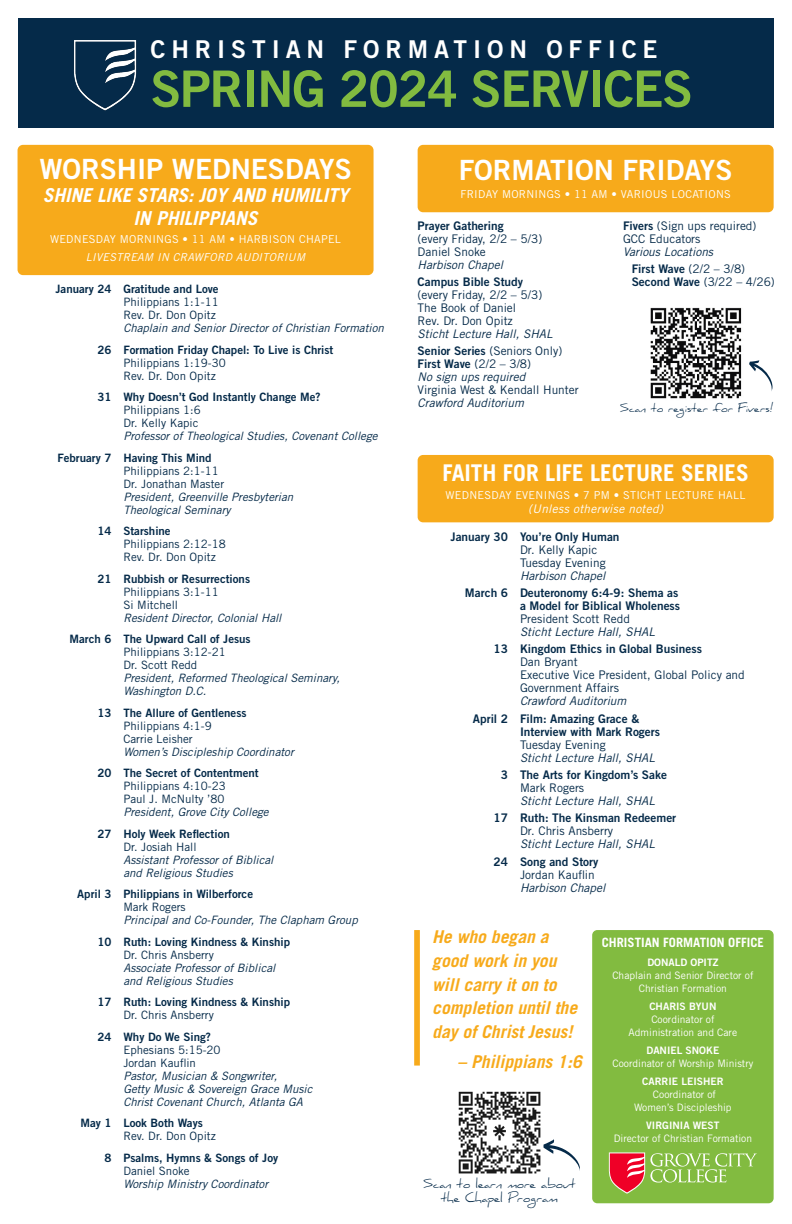
<style>
.page{position:relative;width:792px;height:1224px;background:#fff}
.page>*{position:absolute;margin:0;border:0;box-sizing:border-box;transform-origin:0 0}
.t1{font:50.3px "Trade Gothic LT Std Bd 2";letter-spacing:-.025em;color:#82bb40}
.t2{font:27.9px "Trade Gothic LT Std Bd 2";color:#fff}
.t3{font:24.5px "Trade Gothic LT Std Bd 2";letter-spacing:.24em;color:#fff}
.t4{font:700 23.1px "Trade Gothic LT Std";color:#fff}
.t5{font:italic 700 19.2px/23.1px "Trade Gothic LT Std";color:#fff;text-align:center}
.t6{font:italic 700 17.6px/23.9px "Trade Gothic LT Std";color:#f7aa1b}
.t7{font:700 12.9px "Trade Gothic LT Std";color:#fff}
.t8{font:12px/14.4px "Daniel";color:#052a49;text-align:center}
.t9{font:11.9px/13px "Trade Gothic LT Std";color:#052a49}
.t10{font:11.9px/13px "Trade Gothic LT Std Bd 2";color:#052a49}
.t11{font:italic 11.9px "Trade Gothic LT Std";letter-spacing:.025em;color:#fff}
.t12{font:italic 11.5px/13px "Trade Gothic LT Std";color:#052a49}
.t13{font:11.5px/13px "Trade Gothic LT Std Bd 2";color:#052a49}
.t14{font:11.5px/13px "Trade Gothic LT Std";color:#052a49}
.t15{font:11.1px "Daniel";color:#052a49}
.t16{font:10.9px/18.2px "Trade Gothic LT Std";letter-spacing:.025em;color:#fff;text-align:center}
.t17{font:10.3px/13px "Trade Gothic LT Std";color:#fff;text-align:center}
.s1{font-style:italic}
.s2{font-family:"Trade Gothic LT Std Bd 2";font-style:normal}
.s3{font-style:normal}
.s4{font-family:"Trade Gothic LT Std"}
.s5{font-family:"Trade Gothic LT Std Bd 2"}
.s6{font-family:"Trade Gothic LT Std";font-style:italic}
</style>
<div class="page">
<div style="left:18px;top:18px;width:756px;height:109px;background:#052a49"></div>
<img style="left:73px;top:40px;width:64px;height:71px">
<div style="left:18px;top:145px;width:356px;height:130px;background:#f7aa1b;border-radius:5px"></div>
<div style="left:418px;top:145px;width:356px;height:67px;background:#f7aa1b;border-radius:5px"></div>
<div style="left:418px;top:455px;width:356px;height:67px;background:#f7aa1b;border-radius:5px"></div>
<div style="left:592px;top:930px;width:182px;height:273px;background:#82bb40;border-radius:5px"></div>
<img style="left:459px;top:1092px;width:81px;height:82px">
<svg style="left:543px;top:1139px;width:37px;height:32px"></svg>
<img style="left:650px;top:307px;width:92px;height:92px">
<svg style="left:749px;top:360px;width:24px;height:31px"></svg>
<div style="left:414px;top:930px;width:6px;height:136px;background:#f7aa1b"></div>
<svg style="left:609px;top:1152px;width:148px;height:42px"></svg>
<p class="t3" style="left:151px;top:34px;width:509px">CHRISTIAN FORMATION OFFICE</p>
<p class="t1" style="left:151px;top:58px;width:544px">SPRING 2024 SERVICES</p>
<p class="t2" style="left:39px;top:152px;width:314px">WORSHIP WEDNESDAYS</p>
<p class="t5" style="left:43px;top:184px;width:307px">SHINE LIKE STARS: JOY AND HUMILITY<br>IN PHILIPPIANS</p>
<p class="t16" style="left:50px;top:230px;width:293px">WEDNESDAY MORNINGS • 11 AM • HARBISON CHAPEL<br><span class="s1">LIVESTREAM IN CRAWFORD AUDITORIUM</span></p>
<p class="t12" style="left:123px;top:283px;width:262px;text-indent:-68px"><span class="s2">January 24 Gratitude and Love<br></span><span class="s3">Philippians 1:1-11<br>Rev. Dr. Don Opitz<br></span>Chaplain and Senior Director of Christian Formation</p>
<p class="t13" style="left:123px;top:343px;width:212px;text-indent:-26px">26 Formation Friday Chapel: To Live is Christ<br><span class="s4">Philippians 1:19-30<br>Rev. Dr. Don Opitz</span></p>
<p class="t12" style="left:123px;top:391px;width:256px;text-indent:-26px"><span class="s2">31 Why Doesn’t God Instantly Change Me?<br></span><span class="s3">Philippians 1:6<br>Dr. Kelly Kapic<br></span>Professor of Theological Studies, Covenant College</p>
<p class="t12" style="left:123px;top:451px;width:171px;text-indent:-66px"><span class="s2">February 7 Having This Mind<br></span><span class="s3">Philippians 2:1-11<br>Dr. Jonathan Master<br></span>President, Greenville Presbyterian<br>Theological Seminary</p>
<p class="t14" style="left:123px;top:525px;width:104px;text-indent:-26px"><span class="s5">14 Starshine<br></span>Philippians 2:12-18<br>Rev. Dr. Don Opitz</p>
<p class="t12" style="left:123px;top:572px;width:160px;text-indent:-26px"><span class="s2">21 Rubbish or Resurrections<br></span><span class="s3">Philippians 3:1-11<br>Si Mitchell<br></span>Resident Director, Colonial Hall</p>
<p class="t12" style="left:123px;top:633px;width:218px;text-indent:-54px"><span class="s2">March 6 The Upward Call of Jesus<br></span><span class="s3">Philippians 3:12-21<br>Dr. Scott Redd<br></span>President, Reformed Theological Seminary,<br>Washington D.C.</p>
<p class="t12" style="left:123px;top:706px;width:172px;text-indent:-26px"><span class="s2">13 The Allure of Gentleness<br></span><span class="s3">Philippians 4:1-9<br>Carrie Leisher<br></span>Women’s Discipleship Coordinator</p>
<p class="t14" style="left:123px;top:767px;width:147px;text-indent:-26px"><span class="s5">20 The Secret of Contentment<br></span>Philippians 4:10-23<br>Paul J. McNulty ’80<br><span class="s1">President, Grove City College</span></p>
<p class="t12" style="left:123px;top:827px;width:152px;text-indent:-26px"><span class="s2">27 Holy Week Reflection<br></span><span class="s3">Dr. Josiah Hall<br></span>Assistant Professor of Biblical and Religious Studies</p>
<p class="t12" style="left:123px;top:888px;width:236px;text-indent:-46px"><span class="s2">April 3 Philippians in Wilberforce<br></span><span class="s3">Mark Rogers<br></span>Principal and Co-Founder, The Clapham Group</p>
<p class="t12" style="left:123px;top:936px;width:168px;text-indent:-26px"><span class="s2">10 Ruth: Loving Kindness &amp; Kinship<br></span><span class="s3">Dr. Chris Ansberry<br></span>Associate Professor of Biblical and Religious Studies</p>
<p class="t13" style="left:123px;top:996px;width:168px;text-indent:-26px">17 Ruth: Loving Kindness &amp; Kinship<br><span class="s4">Dr. Chris Ansberry</span></p>
<p class="t12" style="left:123px;top:1031px;width:191px;text-indent:-26px"><span class="s2">24 Why Do We Sing?<br></span><span class="s3">Ephesians 5:15-20<br>Jordan Kauflin<br></span>Pastor, Musician &amp; Songwriter,<br>Getty Music &amp; Sovereign Grace Music<br>Christ Covenant Church, Atlanta GA</p>
<p class="t13" style="left:123px;top:1117px;width:94px;text-indent:-43px">May 1 Look Both Ways<br><span class="s4">Rev. Dr. Don Opitz</span></p>
<p class="t12" style="left:123px;top:1152px;width:156px;text-indent:-19px"><span class="s2">8 Psalms, Hymns &amp; Songs of Joy<br></span><span class="s3">Daniel Snoke<br></span>Worship Ministry Coordinator</p>
<p class="t2" style="left:459px;top:152px;width:275px">FORMATION FRIDAYS</p>
<p class="t16" style="left:460px;top:185px;width:272px">FRIDAY MORNINGS • 11 AM • VARIOUS LOCATIONS</p>
<p class="t9" style="left:418px;top:219px;width:126px"><span class="s5">Prayer Gathering<br></span>(every Friday, 2/2 – 5/3)<br>Daniel Snoke<br><span class="s1">Harbison Chapel</span></p>
<p class="t9" style="left:418px;top:275px;width:137px"><span class="s5">Campus Bible Study </span>(every Friday, 2/2 – 5/3)<br>The Book of Daniel<br>Rev. Dr. Don Opitz<br><span class="s1">Sticht Lecture Hall, SHAL</span></p>
<p class="t9" style="left:418px;top:344px;width:163px"><span class="s5">Senior Series</span> (Seniors Only)<br><span class="s5">First Wave</span> (2/2 – 3/8)<br><span class="s1">No sign ups required<br></span>Virginia West &amp; Kendall Hunter<br><span class="s1">Crawford Auditorium</span></p>
<p class="t9" style="left:623px;top:219px;width:135px"><span class="s5">Fivers</span> (Sign ups required)<br>GCC Educators<br><span class="s1">Various Locations</span></p>
<p class="t9" style="left:632px;top:262px;width:145px"><span class="s5">First Wave</span> (2/2 – 3/8)<br><span class="s5">Second Wave</span> (3/22 – 4/26)</p>
<p class="t15" style="left:620px;top:402px;width:155px">Scan to register for Fivers!</p>
<p class="t4" style="left:442px;top:459px;width:308px">FAITH FOR LIFE LECTURE SERIES</p>
<p class="t16" style="left:446px;top:486px;width:302px">WEDNESDAY EVENINGS • 7 PM • STICHT LECTURE HALL</p>
<p class="t11" style="left:528px;top:502px;width:136px">(Unless otherwise noted)</p>
<p class="t9" style="left:520px;top:530px;width:101px;text-indent:-70px"><span class="s5">January 30 You’re Only Human<br></span>Dr. Kelly Kapic<br>Tuesday Evening<br><span class="s1">Harbison Chapel</span></p>
<p class="t10" style="left:520px;top:586px;width:162px;text-indent:-55px">March 6 Deuteronomy 6:4-9: Shema as a Model for Biblical Wholeness<br><span class="s4">President Scott Redd<br></span><span class="s6">Sticht Lecture Hall, SHAL</span></p>
<p class="t9" style="left:520px;top:643px;width:226px;text-indent:-26px"><span class="s5">13 Kingdom Ethics in Global Business<br></span>Dan Bryant<br>Executive Vice President, Global Policy and<br>Government Affairs<br><span class="s1">Crawford Auditorium</span></p>
<p class="t10" style="left:520px;top:712px;width:142px;text-indent:-47px">April 2 Film: Amazing Grace &amp;<br>Interview with Mark Rogers<br><span class="s4">Tuesday Evening<br></span><span class="s6">Sticht Lecture Hall, SHAL</span></p>
<p class="t10" style="left:520px;top:768px;width:148px;text-indent:-19px">3 The Arts for Kingdom’s Sake<br><span class="s4">Mark Rogers<br></span><span class="s6">Sticht Lecture Hall, SHAL</span></p>
<p class="t10" style="left:520px;top:811px;width:158px;text-indent:-26px">17 Ruth: The Kinsman Redeemer<br><span class="s4">Dr. Chris Ansberry<br></span><span class="s6">Sticht Lecture Hall, SHAL</span></p>
<p class="t10" style="left:520px;top:855px;width:87px;text-indent:-26px">24 Song and Story<br><span class="s4">Jordan Kauflin<br></span><span class="s6">Harbison Chapel</span></p>
<p class="t6" style="left:432px;top:925px;width:147px">He who began a good work in you will carry it on to completion until the day of Christ Jesus!</p>
<p class="t6" style="left:457px;top:1050px;width:126px">– Philippians 1:6</p>
<p class="t8" style="left:423px;top:1177px;width:154px">Scan to learn more about the Chapel Program</p>
<p class="t7" style="left:602px;top:934px;width:164px">CHRISTIAN FORMATION OFFICE</p>
<p class="t17" style="left:612px;top:956px;width:143px"><span class="s5">DONALD OPITZ<br></span>Chaplain and Senior Director of<br>Christian Formation</p>
<p class="t17" style="left:629px;top:1000px;width:110px"><span class="s5">CHARIS BYUN<br></span>Coordinator of<br>Administration and Care</p>
<p class="t17" style="left:612px;top:1044px;width:142px"><span class="s5">DANIEL SNOKE<br></span>Coordinator of Worship Ministry</p>
<p class="t17" style="left:634px;top:1075px;width:99px"><span class="s5">CARRIE LEISHER<br></span>Coordinator of<br>Women’s Discipleship</p>
<p class="t17" style="left:614px;top:1119px;width:140px"><span class="s5">VIRGINIA WEST<br></span>Director of Christian Formation</p>
</div>
